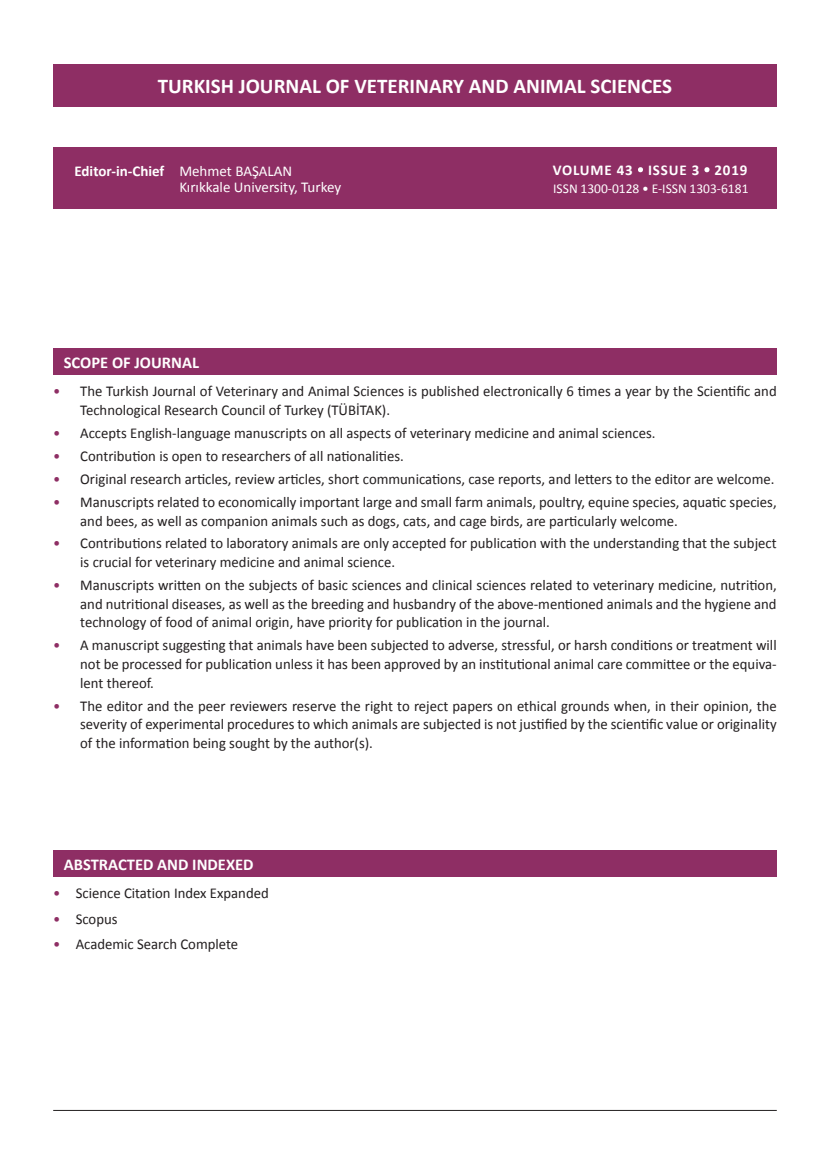
<style>
.page{position:relative;width:830px;height:1170px;background:#fff}
.page>*{position:absolute;margin:0;border:0;box-sizing:border-box;transform-origin:0 0}
.t1{font:700 21px "Calibri";color:#fff}
.t2{font:700 16.5px "Calibri";color:#fff}
.t3{font:15px/18.8px "Calibri";color:#231f20}
.t4{font:15px/16.5px "Calibri";color:#fff}
.t5{font:700 15px "Calibri";letter-spacing:.055em;color:#fff}
.t6{font:13.5px "Calibri";color:#fff}
.s1{font-weight:700}
.s2{color:#8e2e64}
</style>
<div class="page">
<div style="left:53px;top:147px;width:723px;height:62px;background:#8e2e64"></div>
<div style="left:53px;top:850px;width:723px;height:26px;background:#8e2e64"></div>
<div style="left:53px;top:348px;width:723px;height:26px;background:#8e2e64"></div>
<div style="left:53px;top:64px;width:723px;height:42px;background:#8e2e64"></div>
<svg style="left:638px;top:167px;width:4px;height:5px"></svg>
<svg style="left:704px;top:167px;width:5px;height:5px"></svg>
<hr style="left:53px;top:1109px;width:723px;height:1px;background:#231f20">
<h1 class="t1" style="left:158px;top:73px;width:515px">TURKISH JOURNAL OF VETERINARY AND ANIMAL SCIENCES</h1>
<p class="t4" style="left:179px;top:162px;width:163px;text-indent:-105px"><span class="s1">Editor-in-Chief</span> Mehmet BAŞALAN<br>Kırıkkale University, Turkey</p>
<p class="t2" style="left:64px;top:351px;width:137px">SCOPE OF JOURNAL</p>
<p class="t5" style="left:552px;top:160px;width:196px">VOLUME 43 ISSUE 3 2019</p>
<p class="t6" style="left:553px;top:180px;width:197px">ISSN 1300-0128 • E-ISSN 1303-6181</p>
<p class="t3" style="left:80px;top:382px;width:697px;text-indent:-27px"><span class="s2">•</span> The Turkish Journal of Veterinary and Animal Sciences is published electronically 6 times a year by the Scientific and<br>Technological Research Council of Turkey (TÜBİTAK).</p>
<p class="t3" style="left:53px;top:423px;width:603px"><span class="s2">•</span> Accepts English-language manuscripts on all aspects of veterinary medicine and animal sciences.</p>
<p class="t3" style="left:53px;top:446px;width:352px"><span class="s2">•</span> Contribution is open to researchers of all nationalities.</p>
<p class="t3" style="left:53px;top:469px;width:722px"><span class="s2">•</span> Original research articles, review articles, short communications, case reports, and letters to the editor are welcome.</p>
<p class="t3" style="left:80px;top:492px;width:697px;text-indent:-27px"><span class="s2">•</span> Manuscripts related to economically important large and small farm animals, poultry, equine species, aquatic species, and bees, as well as companion animals such as dogs, cats, and cage birds, are particularly welcome.</p>
<p class="t3" style="left:80px;top:534px;width:697px;text-indent:-27px"><span class="s2">•</span> Contributions related to laboratory animals are only accepted for publication with the understanding that the subject is crucial for veterinary medicine and animal science.</p>
<p class="t3" style="left:80px;top:576px;width:697px;text-align:justify;text-indent:-27px"><span class="s2">•</span> Manuscripts written on the subjects of basic sciences and clinical sciences related to veterinary medicine, nutrition, and nutritional diseases, as well as the breeding and husbandry of the above-mentioned animals and the hygiene and technology of food of animal origin, have priority for publication in the journal.</p>
<p class="t3" style="left:80px;top:636px;width:697px;text-align:justify;text-indent:-27px"><span class="s2">•</span> A manuscript suggesting that animals have been subjected to adverse, stressful, or harsh conditions or treatment will not be processed for publication unless it has been approved by an institutional animal care committee or the equiva&shy;lent thereof.</p>
<p class="t3" style="left:80px;top:696px;width:697px;text-align:justify;text-indent:-27px"><span class="s2">•</span> The editor and the peer reviewers reserve the right to reject papers on ethical grounds when, in their opinion, the severity of experimental procedures to which animals are subjected is not justified by the scientific value or originality of the information being sought by the author(s).</p>
<p class="t2" style="left:64px;top:853px;width:191px">ABSTRACTED AND INDEXED</p>
<p class="t3" style="left:53px;top:884px;width:217px"><span class="s2">•</span> Science Citation Index Expanded</p>
<p class="t3" style="left:53px;top:909px;width:66px"><span class="s2">•</span> Scopus</p>
<p class="t3" style="left:53px;top:934px;width:186px"><span class="s2">•</span> Academic Search Complete</p>
</div>
